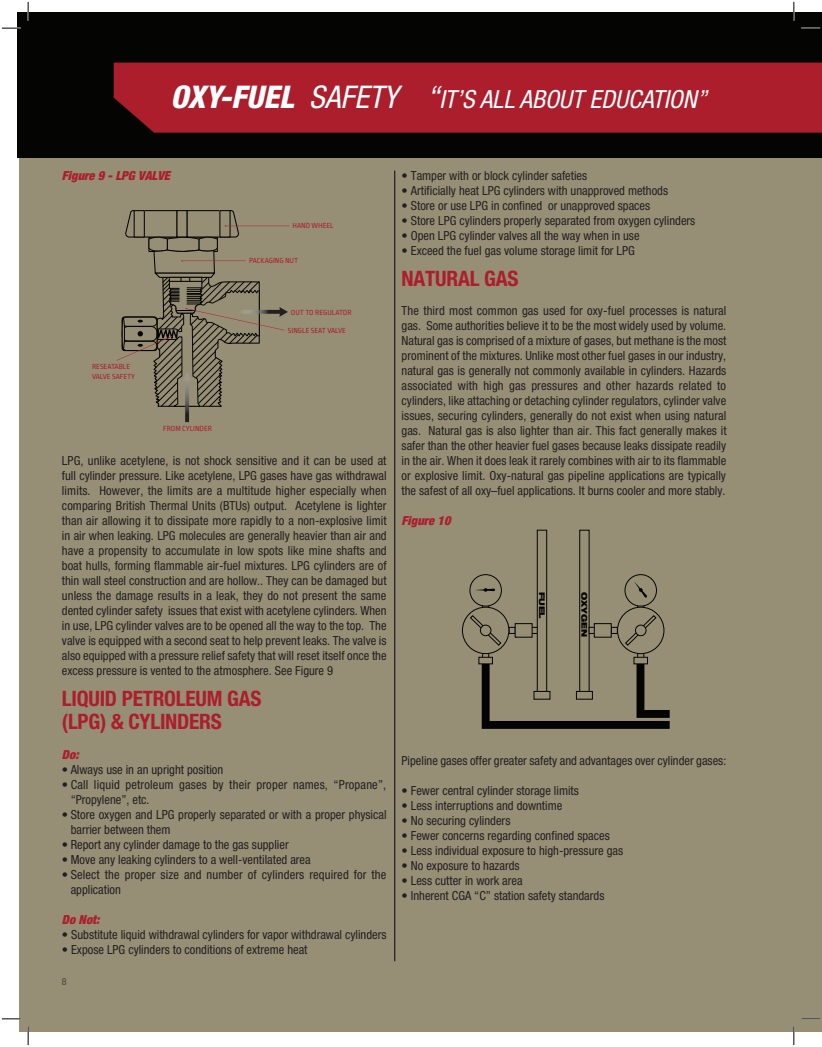
<style>
.page{position:relative;width:822px;height:1047px;background:#fff}
.page>*{position:absolute;margin:0;border:0;box-sizing:border-box;transform-origin:0 0}
.t1{font:italic condensed 25px "Helvetica Neue LT Std";color:#fff}
.t2{font:700 condensed 21.25px/22.5px "Helvetica Neue LT Std";letter-spacing:-.01em;color:#ac1e2c}
.t3{font:condensed 12.5px/15px "Helvetica Neue LT Std";color:#231f20}
.t4{font:italic 900 condensed 12.5px "Helvetica Neue LT Std";color:#ac1e2c}
.t5{font:500 condensed 10px "Helvetica Neue LT Std";color:#545242}
.t6{font:900 expanded 7.88px "Helvetica Neue LT Std";color:#040503}
.t7{font:7.75px/9.4px "Ropa Sans Pro";color:#ab1e2c}
.s1{font-weight:800;font-size:31.25px}
.s2{font-size:31.25px}
</style>
<div class="page">
<div style="left:19px;top:138px;width:802px;height:893px;background:#968f76"></div>
<div style="left:17px;top:12px;width:804px;height:146px;background:#040503"></div>
<div style="left:114px;top:63px;width:707px;height:70px;background:#ac1e2c"></div>
<svg style="left:116px;top:210px;width:172px;height:212px"></svg>
<div style="left:536px;top:529px;width:11px;height:166px;border:1px solid #040503"></div>
<div style="left:579px;top:529px;width:10px;height:166px;border:1px solid #040503"></div>
<div style="left:588px;top:627px;width:7px;height:6px;border:1px solid #040503"></div>
<div style="left:610px;top:627px;width:7px;height:6px;border:1px solid #040503"></div>
<div style="left:593px;top:623px;width:18px;height:14px;border:1px solid #040503"></div>
<div style="left:617px;top:606px;width:47px;height:48px;border:1px solid #040503;border-radius:50%"></div>
<div style="left:624px;top:574px;width:32px;height:32px;border:1px solid #040503;border-radius:50%"></div>
<svg style="left:624px;top:604px;width:32px;height:42px"></svg>
<svg style="left:635px;top:625px;width:10px;height:10px"></svg>
<div style="left:634px;top:624px;width:12px;height:12px;border:1px solid #040503;border-radius:50%"></div>
<svg style="left:634px;top:582px;width:13px;height:15px"></svg>
<div style="left:530px;top:627px;width:7px;height:6px;border:1px solid #040503"></div>
<div style="left:508px;top:627px;width:7px;height:6px;border:1px solid #040503"></div>
<div style="left:514px;top:623px;width:18px;height:14px;border:1px solid #040503"></div>
<svg style="left:481px;top:652px;width:188px;height:76px"></svg>
<div style="left:482px;top:651px;width:7px;height:7px;border:1px solid #040503"></div>
<div style="left:478px;top:657px;width:14px;height:6px;background:#968f76"></div>
<div style="left:478px;top:656px;width:14px;height:8px;border:1px solid #040503"></div>
<div style="left:462px;top:607px;width:46px;height:46px;background:#968f76;border-radius:50%"></div>
<div style="left:462px;top:606px;width:47px;height:48px;border:1px solid #040503;border-radius:50%"></div>
<div style="left:469px;top:574px;width:32px;height:32px;border:1px solid #040503;border-radius:50%"></div>
<svg style="left:469px;top:604px;width:32px;height:42px"></svg>
<div style="left:480px;top:625px;width:11px;height:10px;background:#968f76;border-radius:50%"></div>
<div style="left:480px;top:624px;width:11px;height:12px;border:1px solid #040503;border-radius:50%"></div>
<svg style="left:475px;top:588px;width:20px;height:3px"></svg>
<hr style="left:394px;top:171px;width:1px;height:790px;background:#231f20">
<svg style="left:2px;top:27px;width:19px;height:2px"></svg>
<svg style="left:801px;top:27px;width:18px;height:2px"></svg>
<svg style="left:2px;top:1018px;width:19px;height:1px"></svg>
<svg style="left:801px;top:1018px;width:18px;height:1px"></svg>
<svg style="left:27px;top:2px;width:2px;height:19px"></svg>
<svg style="left:27px;top:1026px;width:2px;height:18px"></svg>
<svg style="left:793px;top:2px;width:1px;height:19px"></svg>
<svg style="left:792px;top:1026px;width:2px;height:18px"></svg>
<h1 class="t1" style="left:170px;top:85px;width:537px"><span class="s1">OXY-FUEL</span> <span class="s2">SAFETY “</span>IT’S ALL ABOUT EDUCATION”</h1>
<p class="t4" style="left:62px;top:167px;width:110px">Figure 9 - LPG VALVE</p>
<p class="t7" style="left:92px;top:362px;width:45px">RESEATABLE<br>VALVE SAFETY</p>
<p class="t7" style="left:163px;top:424px;width:50px">FROM CYLINDER</p>
<p class="t7" style="left:292px;top:221px;width:43px">HAND WHEEL</p>
<p class="t7" style="left:249px;top:256px;width:50px">PACKAGING NUT</p>
<p class="t7" style="left:291px;top:308px;width:62px">OUT TO REGULATOR</p>
<p class="t7" style="left:288px;top:326px;width:60px">SINGLE SEAT VALVE</p>
<p class="t3" style="left:62px;top:452px;width:326px;text-align:justify">LPG, unlike acetylene, is not shock sensitive and it can be used at full cylinder pressure. Like acetylene, LPG gases have gas withdrawal limits. However, the limits are a multitude higher especially when comparing British Thermal Units (BTUs) output. Acetylene is lighter than air allowing it to dissipate more rapidly to a non-explosive limit in air when leaking. LPG molecules are generally heavier than air and have a propensity to accumulate in low spots like mine shafts and boat hulls, forming flammable air-fuel mixtures. LPG cylinders are of thin wall steel construction and are hollow.. They can be damaged but unless the damage results in a leak, they do not present the same dented cylinder safety issues that exist with acetylene cylinders. When in use, LPG cylinder valves are to be opened all the way to the top. The valve is equipped with a second seat to help prevent leaks. The valve is also equipped with a pressure relief safety that will reset itself once the excess pressure is vented to the atmosphere. See Figure 9</p>
<h2 class="t2" style="left:62px;top:687px;width:201px">LIQUID PETROLEUM GAS (LPG) &amp; CYLINDERS</h2>
<p class="t4" style="left:62px;top:746px;width:18px">Do:</p>
<p class="t3" style="left:62px;top:761px;width:163px">• Always use in an upright position</p>
<p class="t3" style="left:71px;top:776px;width:317px;text-indent:-9px">• Call liquid petroleum gases by their proper names, “Propane”, “Propylene”, etc.</p>
<p class="t3" style="left:71px;top:806px;width:317px;text-indent:-9px">• Store oxygen and LPG properly separated or with a proper physical barrier between them</p>
<p class="t3" style="left:62px;top:836px;width:228px">• Report any cylinder damage to the gas supplier</p>
<p class="t3" style="left:62px;top:851px;width:250px">• Move any leaking cylinders to a well-ventilated area</p>
<p class="t3" style="left:71px;top:866px;width:317px;text-indent:-9px">• Select the proper size and number of cylinders required for the application</p>
<p class="t4" style="left:62px;top:911px;width:39px">Do Not:</p>
<p class="t3" style="left:62px;top:926px;width:326px">• Substitute liquid withdrawal cylinders for vapor withdrawal cylinders</p>
<p class="t3" style="left:62px;top:941px;width:247px">• Expose LPG cylinders to conditions of extreme heat</p>
<p class="t5" style="left:62px;top:974px;width:6px">8</p>
<p class="t3" style="left:401px;top:167px;width:187px">• Tamper with or block cylinder safeties</p>
<p class="t3" style="left:401px;top:182px;width:268px">• Artificially heat LPG cylinders with unapproved methods</p>
<p class="t3" style="left:401px;top:197px;width:250px">• Store or use LPG in confined or unapproved spaces</p>
<p class="t3" style="left:401px;top:212px;width:295px">• Store LPG cylinders properly separated from oxygen cylinders</p>
<p class="t3" style="left:401px;top:227px;width:239px">• Open LPG cylinder valves all the way when in use</p>
<p class="t3" style="left:401px;top:242px;width:235px">• Exceed the fuel gas volume storage limit for LPG</p>
<h2 class="t2" style="left:401px;top:267px;width:118px">NATURAL GAS</h2>
<p class="t3" style="left:401px;top:302px;width:326px;text-align:justify">The third most common gas used for oxy-fuel processes is natural gas. Some authorities believe it to be the most widely used by volume.<br>Natural gas is comprised of a mixture of gases, but methane is the most prominent of the mixtures. Unlike most other fuel gases in our industry, natural gas is generally not commonly available in cylinders. Hazards associated with high gas pressures and other hazards related to cylinders, like attaching or detaching cylinder regulators, cylinder valve issues, securing cylinders, generally do not exist when using natural gas. Natural gas is also lighter than air. This fact generally makes it safer than the other heavier fuel gases because leaks dissipate readily in the air. When it does leak it rarely combines with air to its flammable or explosive limit. Oxy-natural gas pipeline applications are typically the safest of all oxy–fuel applications. It burns cooler and more stably.</p>
<p class="t4" style="left:401px;top:512px;width:50px">Figure 10</p>
<p class="t6" style="left:547px;top:591px;width:28px;rotate:90deg">FUEL</p>
<p class="t6" style="left:589px;top:591px;width:46px;rotate:90deg">OXYGEN</p>
<p class="t3" style="left:401px;top:752px;width:326px">Pipeline gases offer greater safety and advantages over cylinder gases:</p>
<p class="t3" style="left:401px;top:782px;width:179px">• Fewer central cylinder storage limits</p>
<p class="t3" style="left:401px;top:797px;width:162px">• Less interruptions and downtime</p>
<p class="t3" style="left:401px;top:812px;width:110px">• No securing cylinders</p>
<p class="t3" style="left:401px;top:827px;width:209px">• Fewer concerns regarding confined spaces</p>
<p class="t3" style="left:401px;top:842px;width:223px">• Less individual exposure to high-pressure gas</p>
<p class="t3" style="left:401px;top:857px;width:119px">• No exposure to hazards</p>
<p class="t3" style="left:401px;top:872px;width:122px">• Less cutter in work area</p>
<p class="t3" style="left:401px;top:887px;width:204px">• Inherent CGA “C” station safety standards</p>
</div>
